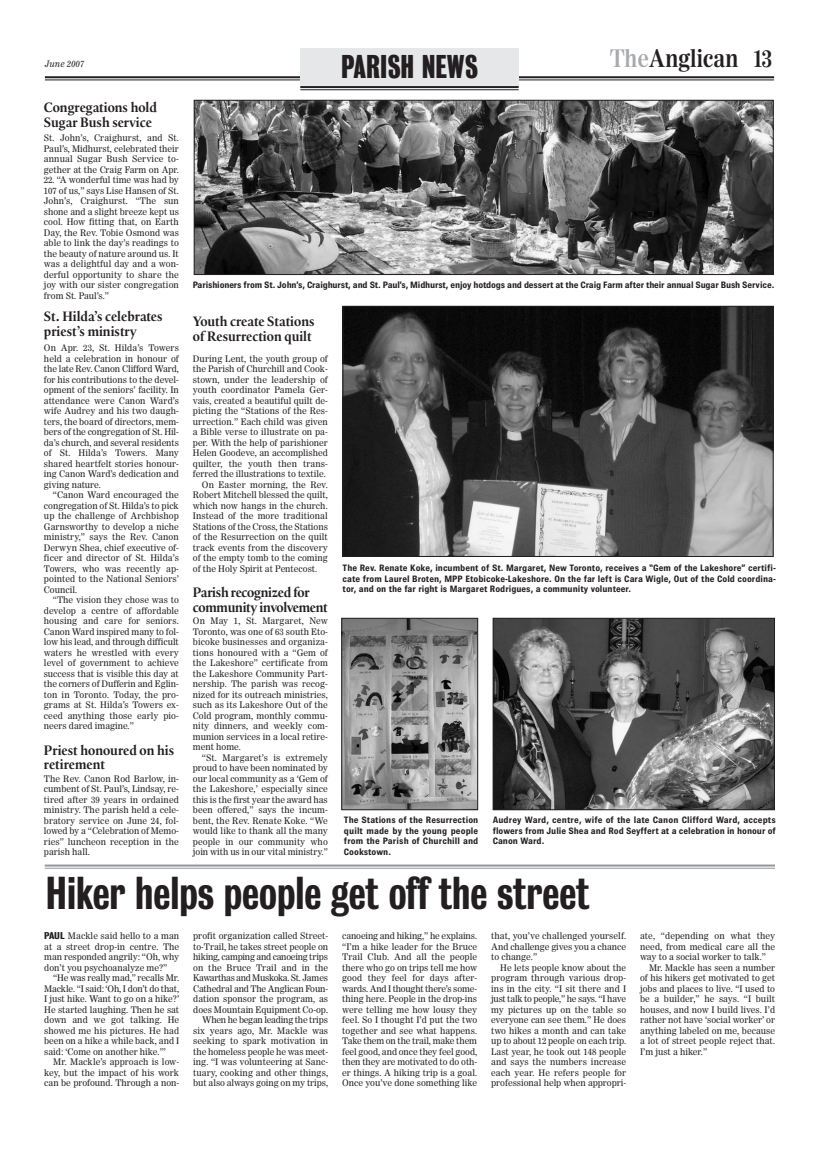
<style>
.page{position:relative;width:819px;height:1152px;background:#fff}
.page>*{position:absolute;margin:0;border:0;box-sizing:border-box;transform-origin:0 0}
.t1{font:42px "Bureau Grotesque Three Five";color:#231f20}
.t2{font:30px "Bureau Grotesque One Seven";color:#231f20}
.t3{font:700 24px "Worldwide Headline";color:#231f20}
.t4{font:700 14px/15px "Goodchild Display";color:#231f20}
.t5{font:700 14px/15px "Goodchild Display";letter-spacing:-.02em;color:#231f20}
.t6{font:700 9.2px/10.5px "Brown";color:#231f20;text-align:justify}
.t7{font:9px/10.5px "Worldwide";color:#231f20;text-align:justify}
.t8{font:italic 9px "Worldwide";color:#231f20}
.s1{color:#a7a9ac}
.s2{font-family:"Bureau Grotesque Three Five"}
</style>
<div class="page">
<hr style="left:45px;top:76px;width:729px;height:2px;background:#231f20">
<hr style="left:45px;top:80px;width:729px;height:1px;background:#231f20">
<div style="left:300px;top:48px;width:219px;height:38px;background:#e6e7e8"></div>
<hr style="left:300px;top:86px;width:219px;height:2px;background:#231f20">
<hr style="left:300px;top:89px;width:219px;height:1px;background:#231f20">
<img style="left:345px;top:308px;width:426px;height:247px">
<div style="left:343px;top:306px;width:430px;height:251px;border:1px solid #231f20"></div>
<img style="left:196px;top:102px;width:576px;height:171px">
<div style="left:194px;top:100px;width:580px;height:175px;border:1px solid #231f20"></div>
<img style="left:344px;top:620px;width:132px;height:188px">
<div style="left:342px;top:618px;width:136px;height:192px;border:1px solid #231f20"></div>
<img style="left:495px;top:620px;width:278px;height:188px">
<div style="left:493px;top:618px;width:282px;height:192px;border:1px solid #231f20"></div>
<hr style="left:45px;top:865px;width:730px;height:2px;background:#939598">
<hr style="left:45px;top:868px;width:730px;height:1px;background:#939598">
<p class="t8" style="left:45px;top:60px;width:41px">June 2007</p>
<h3 class="t3" style="left:610px;top:49px;width:164px"><span class="s1">The</span>Anglican 13</h3>
<h2 class="t2" style="left:341px;top:56px;width:139px">PARISH NEWS</h2>
<h3 class="t4" style="left:44px;top:101px;width:115px">Congregations hold<br>Sugar Bush service</h3>
<p class="t7" style="left:44px;top:133px;width:137px">St. John’s, Craighurst, and St.<br>Paul’s, Midhurst, celebrated their annual Sugar Bush Service to&shy;gether at the Craig Farm on Apr.</p>
<p class="t7" style="left:44px;top:175px;width:137px">22. “A wonderful time was had by 107 of us,” says Lise Hansen of St.<br>John’s, Craighurst. “The sun shone and a slight breeze kept us cool. How fitting that, on Earth Day, the Rev. Tobie Osmond was able to link the day’s readings to the beauty of nature around us. It was a delightful day and a won&shy;derful opportunity to share the joy with our sister congregation from St. Paul’s.”</p>
<h3 class="t4" style="left:44px;top:310px;width:120px">St. Hilda’s celebrates priest’s ministry</h3>
<p class="t7" style="left:44px;top:343px;width:137px">On Apr. 23, St. Hilda’s Towers held a celebration in honour of the late Rev. Canon Clifford Ward, for his contributions to the devel&shy;opment of the seniors’ facility. In attendance were Canon Ward’s wife Audrey and his two daugh&shy;ters, the board of directors, mem&shy;bers of the congregation of St. Hil&shy;da’s church, and several residents of St. Hilda’s Towers. Many shared heartfelt stories honour&shy;ing Canon Ward’s dedication and giving nature.</p>
<p class="t7" style="left:44px;top:490px;width:137px;text-indent:9px">“Canon Ward encouraged the congregation of St. Hilda’s to pick up the challenge of Archbishop Garnsworthy to develop a niche ministry,” says the Rev. Canon Derwyn Shea, chief executive of&shy;ficer and director of St. Hilda’s Towers, who was recently ap&shy;pointed to the National Seniors’ Council.</p>
<p class="t7" style="left:44px;top:595px;width:137px;text-indent:9px">“The vision they chose was to develop a centre of affordable housing and care for seniors.<br>Canon Ward inspired many to fol&shy;low his lead, and through difficult waters he wrestled with every level of government to achieve success that is visible this day at the corners of Dufferin and Eglin&shy;ton in Toronto. Today, the pro&shy;grams at St. Hilda’s Towers ex&shy;ceed anything those early pio&shy;neers dared imagine.”</p>
<h3 class="t4" style="left:44px;top:743px;width:132px">Priest honoured on his retirement</h3>
<p class="t7" style="left:44px;top:774px;width:137px">The Rev. Canon Rod Barlow, in&shy;cumbent of St. Paul’s, Lindsay, re&shy;tired after 39 years in ordained ministry. The parish held a cele&shy;bratory service on June 24, fol&shy;lowed by a “Celebration of Memo&shy;ries” luncheon reception in the parish hall.</p>
<p class="t6" style="left:193px;top:280px;width:583px">Parishioners from St. John’s, Craighurst, and St. Paul’s, Midhurst, enjoy hotdogs and dessert at the Craig Farm after their annual Sugar Bush Service.</p>
<h3 class="t4" style="left:193px;top:315px;width:123px">Youth create Stations of Resurrection quilt</h3>
<p class="t7" style="left:193px;top:354px;width:137px">During Lent, the youth group of</p>
<p class="t7" style="left:193px;top:364px;width:137px">the Parish of Churchill and Cook-</p>
<p class="t7" style="left:193px;top:375px;width:137px">stown, under the leadership of</p>
<p class="t7" style="left:193px;top:385px;width:137px">youth coordinator Pamela Ger-</p>
<p class="t7" style="left:193px;top:396px;width:137px">vais, created a beautiful quilt de-</p>
<p class="t7" style="left:193px;top:406px;width:137px">picting the “Stations of the Res-</p>
<p class="t7" style="left:193px;top:417px;width:137px">urrection.” Each child was given</p>
<p class="t7" style="left:193px;top:427px;width:137px">a Bible verse to illustrate on pa-</p>
<p class="t7" style="left:193px;top:438px;width:137px">per. With the help of parishioner</p>
<p class="t7" style="left:193px;top:448px;width:137px">Helen Goodeve, an accomplished</p>
<p class="t7" style="left:193px;top:459px;width:137px">quilter, the youth then trans-</p>
<p class="t7" style="left:193px;top:469px;width:135px">ferred the illustrations to textile.</p>
<p class="t7" style="left:202px;top:480px;width:128px">On Easter morning, the Rev.</p>
<p class="t7" style="left:193px;top:490px;width:137px">Robert Mitchell blessed the quilt,</p>
<p class="t7" style="left:193px;top:501px;width:137px">which now hangs in the church.</p>
<p class="t7" style="left:193px;top:511px;width:136px">Instead of the more traditional</p>
<p class="t7" style="left:193px;top:522px;width:137px">Stations of the Cross, the Stations</p>
<p class="t7" style="left:193px;top:532px;width:137px">of the Resurrection on the quilt</p>
<p class="t7" style="left:193px;top:543px;width:137px">track events from the discovery</p>
<p class="t7" style="left:193px;top:553px;width:137px">of the empty tomb to the coming</p>
<p class="t7" style="left:193px;top:564px;width:126px">of the Holy Spirit at Pentecost.</p>
<h3 class="t5" style="left:193px;top:586px;width:136px">Parish recognized for community involvement</h3>
<p class="t7" style="left:193px;top:616px;width:137px">On May 1, St. Margaret, New Toronto, was one of 63 south Eto&shy;bicoke businesses and organiza&shy;tions honoured with a “Gem of the Lakeshore” certificate from the Lakeshore Community Part&shy;nership. The parish was recog&shy;nized for its outreach ministries, such as its Lakeshore Out of the Cold program, monthly commu&shy;nity dinners, and weekly com&shy;munion services in a local retire&shy;ment home.</p>
<p class="t7" style="left:193px;top:753px;width:137px;text-indent:9px">“St. Margaret’s is extremely proud to have been nominated by our local community as a ‘Gem of the Lakeshore,’ especially since this is the first year the award has been offered,” says the incum&shy;bent, the Rev. Renate Koke. “We would like to thank all the many people in our community who join with us in our vital ministry.”</p>
<h1 class="t1" style="left:46px;top:878px;width:545px">Hiker helps people get off the street</h1>
<p class="t7" style="left:44px;top:931px;width:137px"><span class="s2">PAUL</span> Mackle said hello to a man at a street drop-in centre. The man responded angrily: “Oh, why don’t you psychoanalyze me?”</p>
<p class="t7" style="left:44px;top:973px;width:137px;text-indent:9px">“He was really mad,” recalls Mr.<br>Mackle. “I said: ‘Oh, I don’t do that, I just hike. Want to go on a hike?’ He started laughing. Then he sat down and we got talking. He showed me his pictures. He had been on a hike a while back, and I said: ‘Come on another hike.’”</p>
<p class="t7" style="left:44px;top:1057px;width:137px;text-indent:9px">Mr. Mackle’s approach is low&shy;key, but the impact of his work can be profound. Through a non-</p>
<p class="t6" style="left:343px;top:564px;width:435px">The Rev. Renate Koke, incumbent of St. Margaret, New Toronto, receives a “Gem of the Lakeshore” certifi&shy;cate from Laurel Broten, MPP Etobicoke-Lakeshore. On the far left is Cara Wigle, Out of the Cold coordina&shy;tor, and on the far right is Margaret Rodrigues, a community volunteer.</p>
<p class="t6" style="left:344px;top:816px;width:136px">The Stations of the Resurrection quilt made by the young people from the Parish of Churchill and Cookstown.</p>
<p class="t6" style="left:493px;top:816px;width:285px">Audrey Ward, centre, wife of the late Canon Clifford Ward, accepts flowers from Julie Shea and Rod Seyffert at a celebration in honour of Canon Ward.</p>
<p class="t7" style="left:193px;top:931px;width:137px;text-align:right">profit organization called Street&shy;to-Trail, he takes street people on hiking, camping and canoeing trips on the Bruce Trail and in the<br>Kawarthas and Muskoka. St. James<br>Cathedral and The Anglican Foun&shy;dation sponsor the program, as does Mountain Equipment Co-op.<br>When he began leading the trips six years ago, Mr. Mackle was seeking to spark motivation in the homeless people he was meet&shy;ing. “I was volunteering at Sanc&shy;tuary, cooking and other things, but also always going on my trips,</p>
<p class="t7" style="left:342px;top:931px;width:137px">canoeing and hiking,” he explains. “I’m a hike leader for the Bruce Trail Club. And all the people there who go on trips tell me how good they feel for days after&shy;wards. And I thought there’s some&shy;thing here. People in the drop-ins were telling me how lousy they feel. So I thought I’d put the two together and see what happens.<br>Take them on the trail, make them feel good, and once they feel good, then they are motivated to do oth&shy;er things. A hiking trip is a goal.<br>Once you’ve done something like</p>
<p class="t7" style="left:491px;top:931px;width:137px">that, you’ve challenged yourself.<br>And challenge gives you a chance to change.”</p>
<p class="t7" style="left:640px;top:931px;width:137px">ate, “depending on what they need, from medical care all the way to a social worker to talk.”</p>
<p class="t7" style="left:640px;top:963px;width:137px;text-indent:9px">Mr. Mackle has seen a number of his hikers get motivated to get jobs and places to live. “I used to be a builder,” he says. “I built houses, and now I build lives. I’d rather not have ‘social worker’ or anything labeled on me, because a lot of street people reject that.<br>I’m just a hiker.”</p>
<p class="t7" style="left:491px;top:963px;width:137px;text-indent:9px">He lets people know about the program through various drop&shy;ins in the city. “I sit there and I just talk to people,” he says. “I have my pictures up on the table so everyone can see them.” He does two hikes a month and can take up to about 12 people on each trip.<br>Last year, he took out 148 people and says the numbers increase each year. He refers people for professional help when appropri-</p>
</div>
